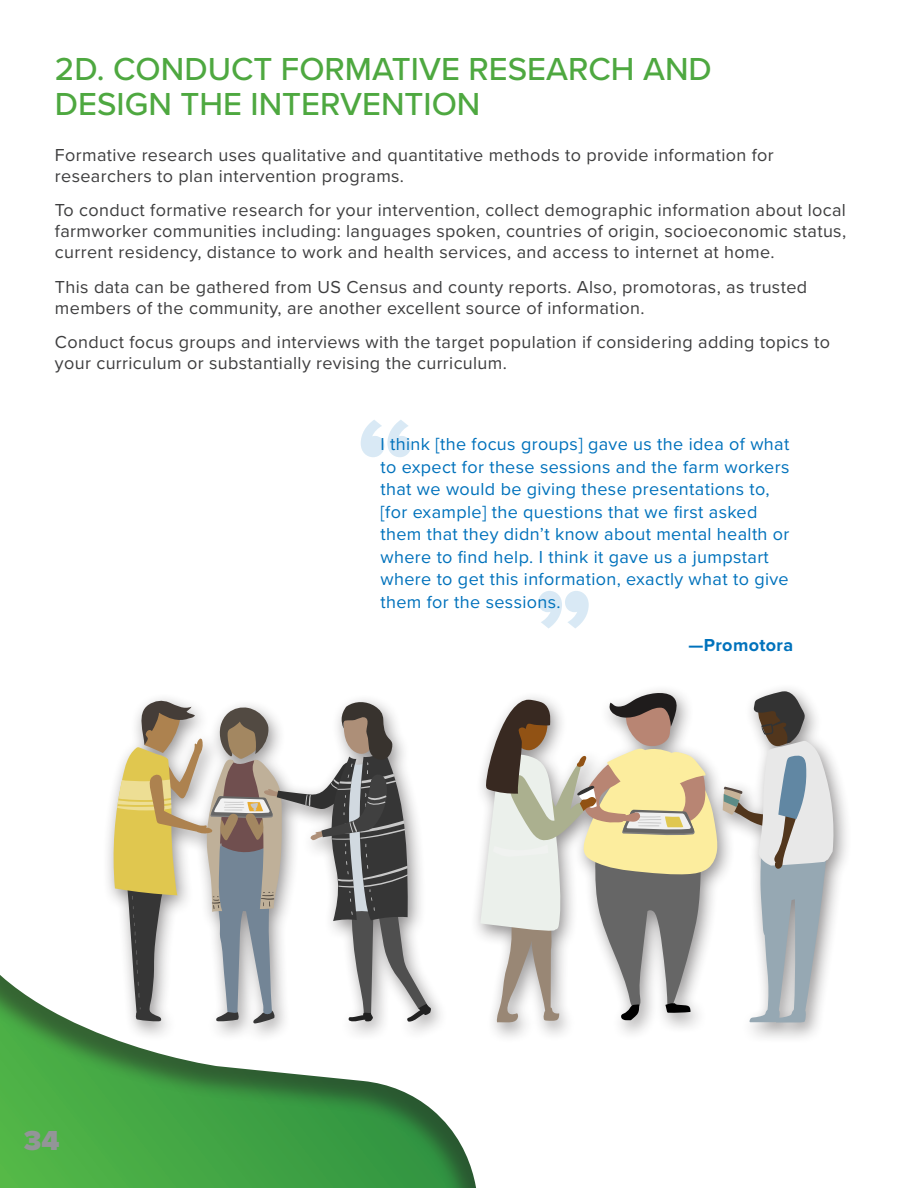
<style>
.page{position:relative;width:918px;height:1188px;background:#fff}
.page>*{position:absolute;margin:0;border:0;box-sizing:border-box;transform-origin:0 0}
.t1{font:900 108px "Proxima Nova";color:#0072bc}
.t2{font:500 33px/34.5px "Proxima Nova";color:#4ea840}
.t3{font:900 28.5px "Proxima Nova";color:#939598}
.t4{font:18px/21px "Proxima Nova";letter-spacing:.02em;color:#3e3e3f}
.t5{font:18px/22.5px "Proxima Nova";letter-spacing:.02em;color:#0072bc}
.t6{font:700 18px "Proxima Nova";letter-spacing:.02em;color:#0072bc}
</style>
<div class="page">
<svg style="left:0;top:975px;width:476px;height:213px"></svg>
<div style="left:469px;top:682px;width:383px;height:362px;background:#231f20;opacity:.5"></div>
<svg style="left:480px;top:691px;width:355px;height:332px"></svg>
<div style="left:102px;top:692px;width:346px;height:351px;background:#231f20;opacity:.5"></div>
<svg style="left:112px;top:700px;width:319px;height:324px"></svg>
<p class="t2" style="left:55px;top:51px;width:658px">2D. CONDUCT FORMATIVE RESEARCH AND<br>DESIGN THE INTERVENTION</p>
<p class="t4" style="left:55px;top:143px;width:720px">Formative research uses qualitative and quantitative methods to provide information for researchers to plan intervention programs.</p>
<p class="t4" style="left:55px;top:199px;width:793px;text-align:justify">To conduct formative research for your intervention, collect demographic information about local farmworker communities including: languages spoken, countries of origin, socioeconomic status, current residency, distance to work and health services, and access to internet at home.</p>
<p class="t4" style="left:55px;top:275px;width:754px">This data can be gathered from US Census and county reports. Also, promotoras, as trusted members of the community, are another excellent source of information.</p>
<p class="t4" style="left:55px;top:331px;width:777px">Conduct focus groups and interviews with the target population if considering adding topics to your curriculum or substantially revising the curriculum.</p>
<h3 class="t3" style="left:24px;top:1119px;width:37px">34</h3>
<h1 class="t1" style="left:358px;top:376px;width:59px">“</h1>
<p class="t5" style="left:381px;top:432px;width:411px">I think [the focus groups] gave us the idea of what to expect for these sessions and the farm workers that we would be giving these presentations to, [for example] the questions that we first asked them that they didn’t know about mental health or where to find help. I think it gave us a jumpstart where to get this information, exactly what to give them for the sessions.</p>
<p class="t6" style="left:689px;top:631px;width:106px">—Promotora</p>
<h1 class="t1" style="left:592px;top:672px;width:59px;rotate:-180deg">“</h1>
</div>
